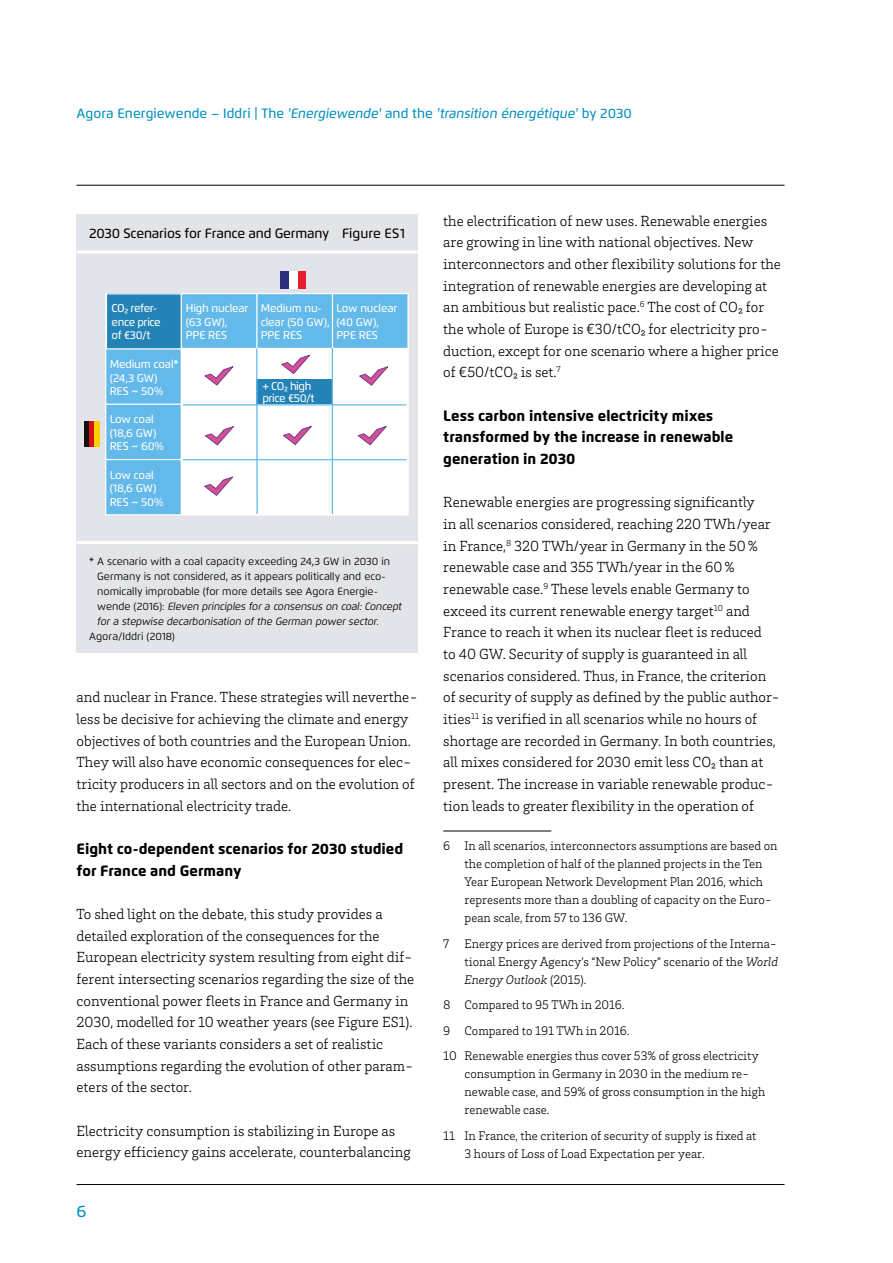
<style>
.page{position:relative;width:893px;height:1263px;background:#fff}
.page>*{position:absolute;margin:0;border:0;box-sizing:border-box;transform-origin:0 0}
.t1{font:500 16.5px "Flexo";color:#008fc1}
.t2{font:300 15px/21.6px "Brix Slab";color:#000}
.t3{font:800 15px/21.6px "Flexo";color:#000}
.t4{font:500 13.5px "Flexo";letter-spacing:.005em;color:#008fc1}
.t5{font:500 13.5px "Flexo";letter-spacing:-.015em;color:#000}
.t6{font:300 12.75px/18px "Brix Slab";color:#000}
.t7{font:500 11.25px/13.5px "Flexo";letter-spacing:-.015em;color:#fff}
.t8{font:500 11.25px/13.5px "Flexo";letter-spacing:-.035em;color:#fff}
.t9{font:10.5px/15px "Flexo";color:#000}
.s1{font-style:italic}
</style>
<div class="page">
<hr style="left:77px;top:1184px;width:707px;height:1px;background:#000">
<hr style="left:77px;top:185px;width:707px;height:1px;background:#000">
<hr style="left:443px;top:831px;width:108px;height:1px;background:#000">
<div style="left:77px;top:214px;width:341px;height:439px;background:#e2e4e9"></div>
<hr style="left:77px;top:250px;width:341px;height:3px;background:#fff">
<hr style="left:77px;top:541px;width:341px;height:3px;background:#fff">
<div style="left:181px;top:294px;width:76px;height:55px;background:#63b9e9"></div>
<div style="left:257px;top:294px;width:75px;height:55px;background:#63b9e9"></div>
<div style="left:332px;top:294px;width:76px;height:55px;background:#63b9e9"></div>
<div style="left:106px;top:349px;width:75px;height:55px;background:#63b9e9"></div>
<div style="left:181px;top:349px;width:76px;height:55px;background:#fff"></div>
<div style="left:257px;top:349px;width:75px;height:55px;background:#fff"></div>
<div style="left:332px;top:349px;width:76px;height:55px;background:#fff"></div>
<div style="left:106px;top:404px;width:75px;height:55px;background:#63b9e9"></div>
<div style="left:181px;top:404px;width:76px;height:55px;background:#fff"></div>
<div style="left:257px;top:404px;width:75px;height:55px;background:#fff"></div>
<div style="left:332px;top:404px;width:76px;height:55px;background:#fff"></div>
<div style="left:106px;top:459px;width:75px;height:56px;background:#63b9e9"></div>
<div style="left:181px;top:459px;width:76px;height:56px;background:#fff"></div>
<div style="left:257px;top:459px;width:75px;height:56px;background:#fff"></div>
<div style="left:332px;top:459px;width:76px;height:56px;background:#fff"></div>
<hr style="left:256px;top:293px;width:2px;height:222px;background:#fff">
<hr style="left:332px;top:293px;width:1px;height:222px;background:#fff">
<hr style="left:105px;top:348px;width:303px;height:1px;background:#fff">
<hr style="left:105px;top:404px;width:303px;height:1px;background:#fff">
<hr style="left:105px;top:459px;width:303px;height:1px;background:#fff">
<hr style="left:105px;top:293px;width:1px;height:222px;background:#fff">
<hr style="left:407px;top:293px;width:2px;height:222px;background:#fff">
<hr style="left:105px;top:293px;width:304px;height:1px;background:#fff">
<hr style="left:105px;top:514px;width:303px;height:1px;background:#fff">
<div style="left:257px;top:380px;width:75px;height:24px;background:#2383b6"></div>
<div style="left:106px;top:293px;width:75px;height:56px;background:#2383b6"></div>
<div style="left:106px;top:293px;width:76px;height:56px;border:1px solid #fff"></div>
<svg style="left:281px;top:354px;width:30px;height:20px"></svg>
<svg style="left:359px;top:366px;width:29px;height:20px"></svg>
<svg style="left:357px;top:426px;width:30px;height:20px"></svg>
<svg style="left:204px;top:366px;width:30px;height:20px"></svg>
<svg style="left:205px;top:426px;width:29px;height:20px"></svg>
<svg style="left:283px;top:425px;width:29px;height:20px"></svg>
<hr style="left:256px;top:348px;width:2px;height:166px;background:#63b9e9">
<hr style="left:332px;top:348px;width:1px;height:166px;background:#63b9e9">
<hr style="left:183px;top:459px;width:223px;height:1px;background:#63b9e9">
<hr style="left:183px;top:404px;width:223px;height:1px;background:#63b9e9">
<svg style="left:204px;top:476px;width:29px;height:20px"></svg>
<div style="left:281px;top:271px;width:25px;height:17px;background:#e41c2d"></div>
<div style="left:281px;top:271px;width:17px;height:17px;background:#fff"></div>
<div style="left:281px;top:271px;width:8px;height:17px;background:#2c2e7e"></div>
<svg style="left:85px;top:421px;width:5px;height:26px"></svg>
<svg style="left:90px;top:421px;width:5px;height:26px"></svg>
<div style="left:95px;top:421px;width:5px;height:26px;background:#ffd000"></div>
<p class="t4" style="left:77px;top:105px;width:557px">Agora Energiewende – Iddri | The <span class="s1">'Energiewende'</span> and the <span class="s1">'transition énergétique'</span> by 2030</p>
<p class="t5" style="left:89px;top:225px;width:317px">2030 Scenarios for France and Germany Figure ES1</p>
<p class="t8" style="left:112px;top:302px;width:51px">CO₂ refer&shy;ence price of €30/t</p>
<p class="t7" style="left:110px;top:357px;width:71px">Medium coal* (24,3 GW)<br>RES ~ 50%</p>
<p class="t7" style="left:110px;top:412px;width:56px">Low coal (18,6 GW)<br>RES ~ 60%</p>
<p class="t7" style="left:110px;top:468px;width:55px">Low coal (18,6 GW)<br>RES ~ 50%</p>
<p class="t7" style="left:186px;top:302px;width:64px">High nuclear (63 GW),<br>PPE RES</p>
<p class="t7" style="left:261px;top:302px;width:70px">Medium nu&shy;clear (50 GW),<br>PPE RES</p>
<p class="t7" style="left:336px;top:302px;width:62px">Low nuclear (40 GW),<br>PPE RES</p>
<p class="t8" style="left:262px;top:380px;width:54px;line-height:12px">+ CO₂ high price €50/t</p>
<p class="t9" style="left:97px;top:554px;width:306px;text-indent:-8px">* A scenario with a coal capacity exceeding 24,3 GW in 2030 in Germany is not considered, as it appears politically and eco&shy;nomically improbable (for more details see Agora Energie&shy;wende (2016): <span class="s1">Eleven principles for a consensus on coal: Concept for a stepwise decarbonisation of the German power sector.</span></p>
<p class="t9" style="left:89px;top:629px;width:87px">Agora/Iddri (2018)</p>
<p class="t2" style="left:77px;top:686px;width:343px">and nuclear in France. These strategies will neverthe&shy;less be decisive for achieving the climate and energy objectives of both countries and the European Union.<br>They will also have economic consequences for elec&shy;tricity producers in all sectors and on the evolution of the international electricity trade.</p>
<p class="t3" style="left:77px;top:838px;width:328px">Eight co-dependent scenarios for 2030 studied for France and Germany</p>
<p class="t2" style="left:77px;top:902px;width:339px">To shed light on the debate, this study provides a detailed exploration of the consequences for the European electricity system resulting from eight dif&shy;ferent intersecting scenarios regarding the size of the conventional power fleets in France and Germany in 2030, modelled for 10 weather years (see Figure ES1).<br>Each of these variants considers a set of realistic assumptions regarding the evolution of other param&shy;eters of the sector.</p>
<p class="t2" style="left:77px;top:1119px;width:336px">Electricity consumption is stabilizing in Europe as energy efficiency gains accelerate, counterbalancing</p>
<p class="t1" style="left:77px;top:1201px;width:11px">6</p>
<p class="t2" style="left:443px;top:209px;width:339px">the electrification of new uses. Renewable energies are growing in line with national objectives. New interconnectors and other flexibility solutions for the integration of renewable energies are developing at an ambitious but realistic pace.<sup>6</sup> The cost of CO₂ for the whole of Europe is €30/tCO₂ for electricity pro&shy;duction, except for one scenario where a higher price of €50/tCO₂ is set.<sup>7</sup></p>
<p class="t3" style="left:443px;top:405px;width:291px">Less carbon intensive electricity mixes transformed by the increase in renewable generation in 2030</p>
<p class="t2" style="left:443px;top:491px;width:338px">Renewable energies are progressing significantly<br>in all scenarios considered, reaching 220 TWh/ year in France,<sup>8</sup> 320 TWh/year in Germany in the 50% renewable case and 355 TWh/year in the 60% renewable case.<sup>9</sup> These levels enable Germany to exceed its current renewable energy target<sup>10</sup> and France to reach it when its nuclear fleet is reduced<br>to 40 GW. Security of supply is guaranteed in all scenarios considered. Thus, in France, the criterion of security of supply as defined by the public author&shy;ities<sup>11</sup> is verified in all scenarios while no hours of shortage are recorded in Germany. In both countries, all mixes considered for 2030 emit less CO₂ than at present. The increase in variable renewable produc&shy;tion leads to greater flexibility in the operation of</p>
<p class="t6" style="left:465px;top:836px;width:314px;text-indent:-21px">6 In all scenarios, interconnectors assumptions are based on the completion of half of the planned projects in the Ten Year European Network Development Plan 2016, which represents more than a doubling of capacity on the Euro&shy;pean scale, from 57 to 136 GW.</p>
<p class="t6" style="left:465px;top:934px;width:315px;text-align:justify;text-indent:-21px">7 Energy prices are derived from projections of the Interna&shy;tional Energy Agency’s “New Policy” scenario of the <span class="s1">World Energy Outlook</span> (2015).</p>
<p class="t6" style="left:443px;top:992px;width:317px;line-height:25.5px">8 Compared to 95 TWh in 2016.<br>9 Compared to 191 TWh in 2016.<br>10 Renewable energies thus cover 53% of gross electricity</p>
<p class="t6" style="left:465px;top:1064px;width:302px">consumption in Germany in 2030 in the medium re&shy;newable case, and 59% of gross consumption in the high renewable case.</p>
<p class="t6" style="left:465px;top:1126px;width:293px;text-indent:-21px">11 In France, the criterion of security of supply is fixed at<br>3 hours of Loss of Load Expectation per year.</p>
</div>
